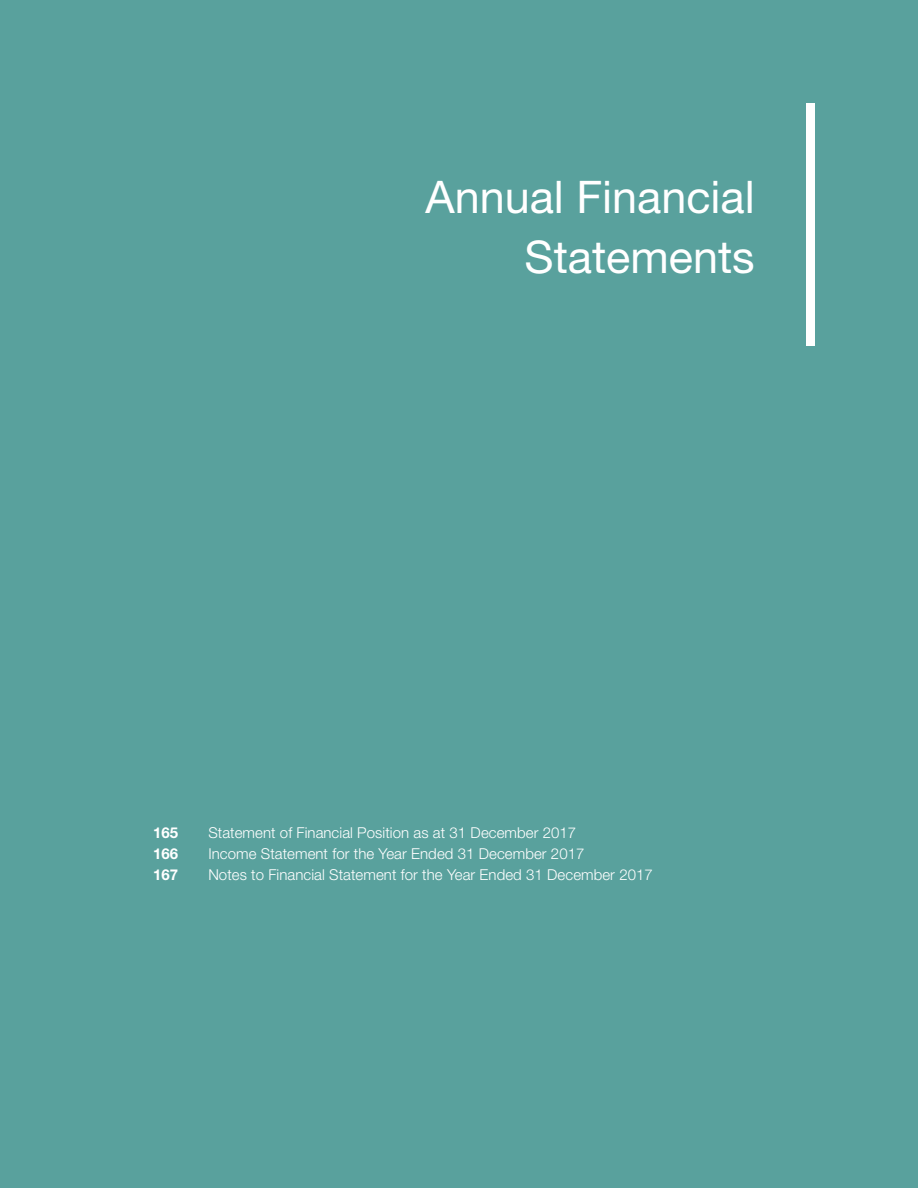
<style>
.page{position:relative;width:918px;height:1188px;background:#59a19d}
.page>*{position:absolute;margin:0;border:0;box-sizing:border-box;transform-origin:0 0}
.t1{font:45px/60px "Helvetica Neue";color:#fff;text-align:right}
.t2{font:300 15px "Helvetica Neue";letter-spacing:.005em;color:#fff}
.t3{font:700 15px "Helvetica Neue";letter-spacing:.005em;color:#fff}
</style>
<div class="page">
<div style="left:807px;top:104px;width:8px;height:242px;background:#fff"></div>
<h1 class="t1" style="left:426px;top:171px;width:331px">Annual Financial<br>Statements</h1>
<p class="t3" style="left:153px;top:828px;width:27px">165</p>
<p class="t2" style="left:208px;top:828px;width:369px">Statement of Financial Position as at 31 December 2017</p>
<p class="t3" style="left:153px;top:849px;width:27px">166</p>
<p class="t2" style="left:208px;top:849px;width:378px">Income Statement for the Year Ended 31 December 2017</p>
<p class="t3" style="left:153px;top:870px;width:27px">167</p>
<p class="t2" style="left:208px;top:870px;width:446px">Notes to Financial Statement for the Year Ended 31 December 2017</p>
</div>
